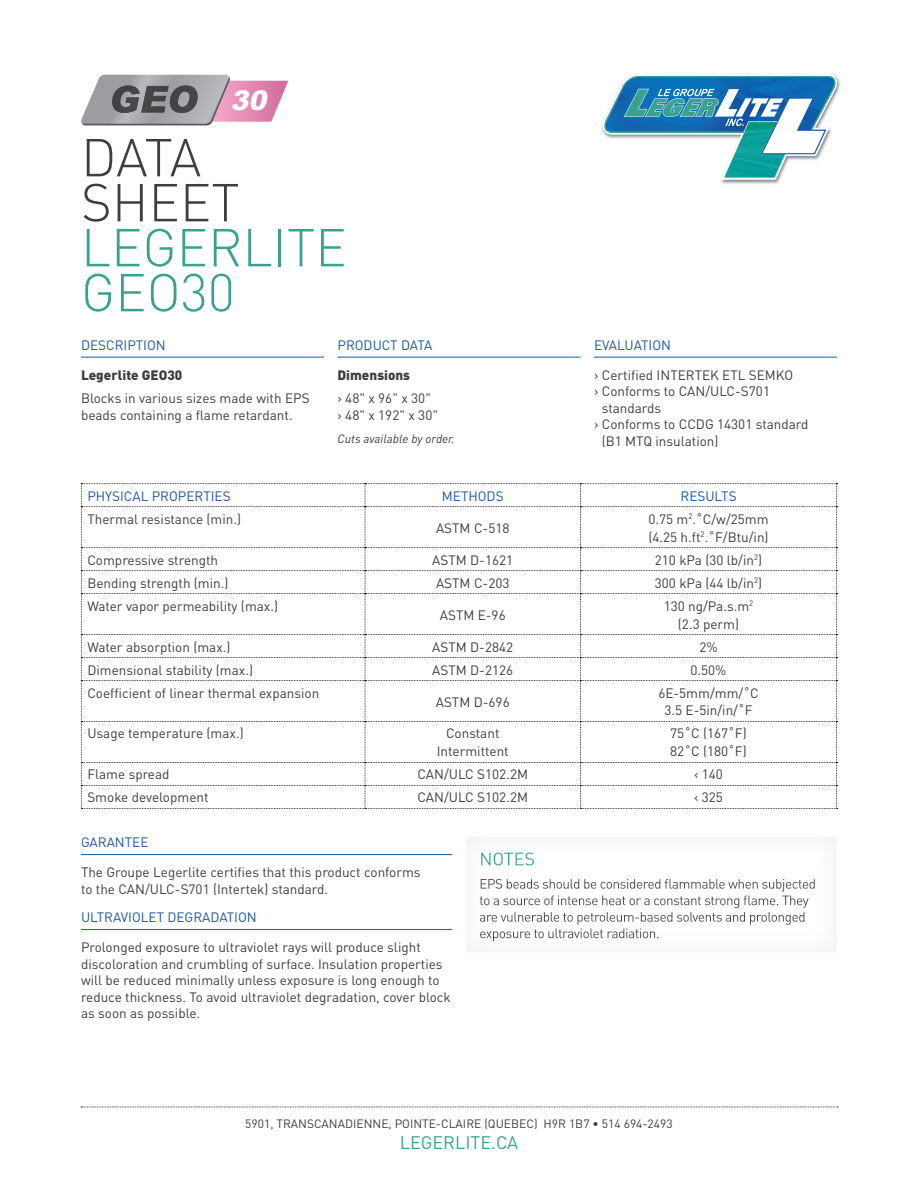
<style>
.page{position:relative;width:918px;height:1188px;background:#fff}
.page>*{position:absolute;margin:0;border:0;box-sizing:border-box;transform-origin:0 0}
.t1{font:300 52.5px/45px "DIN";color:#37a38f}
.t2{font:300 52.5px/45px "DIN";color:#3e3e3f}
.t3{font:italic 900 27.15px "Arial";color:#fff}
.t4{font:18px "DIN";color:#37a38f}
.t5{font:13.5px/16.5px "DIN";color:#3e3e3f}
.t6{font:13.5px "DIN";color:#1c57a7}
.t7{font:900 13.5px "DIN";color:#3e3e3f}
.t8{font:12px "DIN";color:#3e3e3f}
.t9{font:italic 12px "DIN";color:#3e3e3f}
</style>
<div class="page">
<img style="left:601px;top:73px;width:239px;height:111px">
<svg style="left:603px;top:74px;width:234px;height:106px"></svg>
<svg style="left:81px;top:1107px;width:757px;height:1px"></svg>
<hr style="left:81px;top:357px;width:243px;height:1px;background:#1c57a7">
<hr style="left:338px;top:357px;width:242px;height:1px;background:#1c57a7">
<hr style="left:594px;top:357px;width:243px;height:1px;background:#1c57a7">
<svg style="left:81px;top:483px;width:757px;height:326px"></svg>
<svg style="left:81px;top:75px;width:207px;height:50px;background:#b09ca7"></svg>
<hr style="left:81px;top:854px;width:371px;height:1px;background:#1c57a7">
<hr style="left:81px;top:929px;width:371px;height:1px;background:#1c57a7">
<img style="left:481px;top:852px;width:53px;height:14px">
<img style="left:481px;top:879px;width:334px;height:13px">
<img style="left:480px;top:896px;width:329px;height:12px">
<img style="left:480px;top:912px;width:325px;height:13px">
<img style="left:480px;top:929px;width:178px;height:12px">
<h2 class="t3" style="left:230px;top:80px;width:45px">30</h2>
<h1 class="t2" style="left:81px;top:134px;width:160px">DATA<br>SHEET</h1>
<h1 class="t1" style="left:81px;top:224px;width:267px">LEGERLITE<br>GEO30</h1>
<p class="t6" style="left:81px;top:337px;width:86px">DESCRIPTION</p>
<p class="t7" style="left:81px;top:366px;width:103px">Legerlite GEO30</p>
<p class="t5" style="left:81px;top:390px;width:230px">Blocks in various sizes made with EPS beads containing a flame retardant.</p>
<p class="t6" style="left:338px;top:337px;width:96px">PRODUCT DATA</p>
<p class="t7" style="left:338px;top:366px;width:74px">Dimensions</p>
<p class="t5" style="left:338px;top:390px;width:102px">› 48" x 96" x 30" › 48" x 192" x 30"</p>
<p class="t9" style="left:338px;top:431px;width:119px">Cuts available by order.</p>
<p class="t6" style="left:594px;top:337px;width:79px">EVALUATION</p>
<p class="t5" style="left:594px;top:367px;width:201px">› Certified INTERTEK ETL SEMKO</p>
<p class="t5" style="left:594px;top:383px;width:178px">› Conforms to CAN/ULC-S701</p>
<p class="t5" style="left:602px;top:400px;width:61px">standards</p>
<p class="t5" style="left:594px;top:416px;width:216px">› Conforms to CCDG 14301 standard</p>
<p class="t5" style="left:602px;top:433px;width:118px">(B1 MTQ insulation)</p>
<p class="t6" style="left:87px;top:487px;width:145px">PHYSICAL PROPERTIES</p>
<p class="t6" style="left:442px;top:487px;width:63px">METHODS</p>
<p class="t6" style="left:681px;top:487px;width:58px">RESULTS</p>
<p class="t5" style="left:87px;top:510px;width:155px">Thermal resistance (min.)</p>
<p class="t5" style="left:436px;top:519px;width:75px">ASTM C-518</p>
<p class="t5" style="left:648px;top:510px;width:122px;line-height:18px">0.75 m<sup>2</sup>.˚C/w/25mm (4.25 h.ft<sup>2</sup>.˚F/Btu/in)</p>
<p class="t5" style="left:87px;top:551px;width:132px">Compressive strength</p>
<p class="t5" style="left:432px;top:551px;width:82px">ASTM D-1621</p>
<p class="t5" style="left:655px;top:551px;width:109px">210 kPa (30 lb/in<sup>2</sup>)</p>
<p class="t5" style="left:87px;top:574px;width:143px">Bending strength (min.)</p>
<p class="t5" style="left:436px;top:574px;width:75px">ASTM C-203</p>
<p class="t5" style="left:655px;top:574px;width:109px">300 kPa (44 lb/in<sup>2</sup>)</p>
<p class="t5" style="left:87px;top:597px;width:192px">Water vapor permeability (max.)</p>
<p class="t5" style="left:440px;top:606px;width:67px">ASTM E-96</p>
<p class="t5" style="left:664px;top:596px;width:91px;line-height:18px;text-align:center">130 ng/Pa.s.m<sup>2 </sup>(2.3 perm)</p>
<p class="t5" style="left:87px;top:638px;width:145px">Water absorption (max.)</p>
<p class="t5" style="left:432px;top:638px;width:82px">ASTM D-2842</p>
<p class="t5" style="left:699px;top:638px;width:20px">2%</p>
<p class="t5" style="left:87px;top:661px;width:167px">Dimensional stability (max.)</p>
<p class="t5" style="left:432px;top:661px;width:82px">ASTM D-2126</p>
<p class="t5" style="left:691px;top:661px;width:38px">0.50%</p>
<p class="t5" style="left:87px;top:684px;width:233px">Coefficient of linear thermal expansion</p>
<p class="t5" style="left:436px;top:693px;width:75px">ASTM D-696</p>
<p class="t5" style="left:658px;top:683px;width:102px;line-height:18px;text-align:center">6E-5mm/mm/˚C<br>3.5 E-5in/in/˚F</p>
<p class="t5" style="left:87px;top:725px;width:158px">Usage temperature (max.)</p>
<p class="t5" style="left:437px;top:724px;width:73px;line-height:18px;text-align:center">Constant<br>Intermittent</p>
<p class="t5" style="left:670px;top:724px;width:78px;line-height:18px">75˚C (167˚F)<br>82˚C (180˚F)</p>
<p class="t5" style="left:87px;top:766px;width:84px">Flame spread</p>
<p class="t5" style="left:417px;top:766px;width:112px">CAN/ULC S102.2M</p>
<p class="t5" style="left:694px;top:766px;width:30px">‹ 140</p>
<p class="t5" style="left:87px;top:789px;width:123px">Smoke development</p>
<p class="t5" style="left:417px;top:789px;width:112px">CAN/ULC S102.2M</p>
<p class="t5" style="left:694px;top:789px;width:30px">‹ 325</p>
<p class="t6" style="left:81px;top:834px;width:69px">GARANTEE</p>
<p class="t5" style="left:81px;top:864px;width:341px">The Groupe Legerlite certifies that this product conforms to the CAN/ULC-S701 (Intertek) standard.</p>
<p class="t6" style="left:81px;top:909px;width:177px">ULTRAVIOLET DEGRADATION</p>
<p class="t5" style="left:81px;top:939px;width:371px">Prolonged exposure to ultraviolet rays will produce slight discoloration and crumbling of surface. Insulation properties will be reduced minimally unless exposure is long enough to reduce thickness. To avoid ultraviolet degradation, cover block as soon as possible.</p>
<p class="t8" style="left:245px;top:1116px;width:429px">5901, TRANSCANADIENNE, POINTE-CLAIRE (QUEBEC) H9R 1B7 • 514 694-2493</p>
<h3 class="t4" style="left:400px;top:1131px;width:120px">LEGERLITE.CA</h3>
</div>
